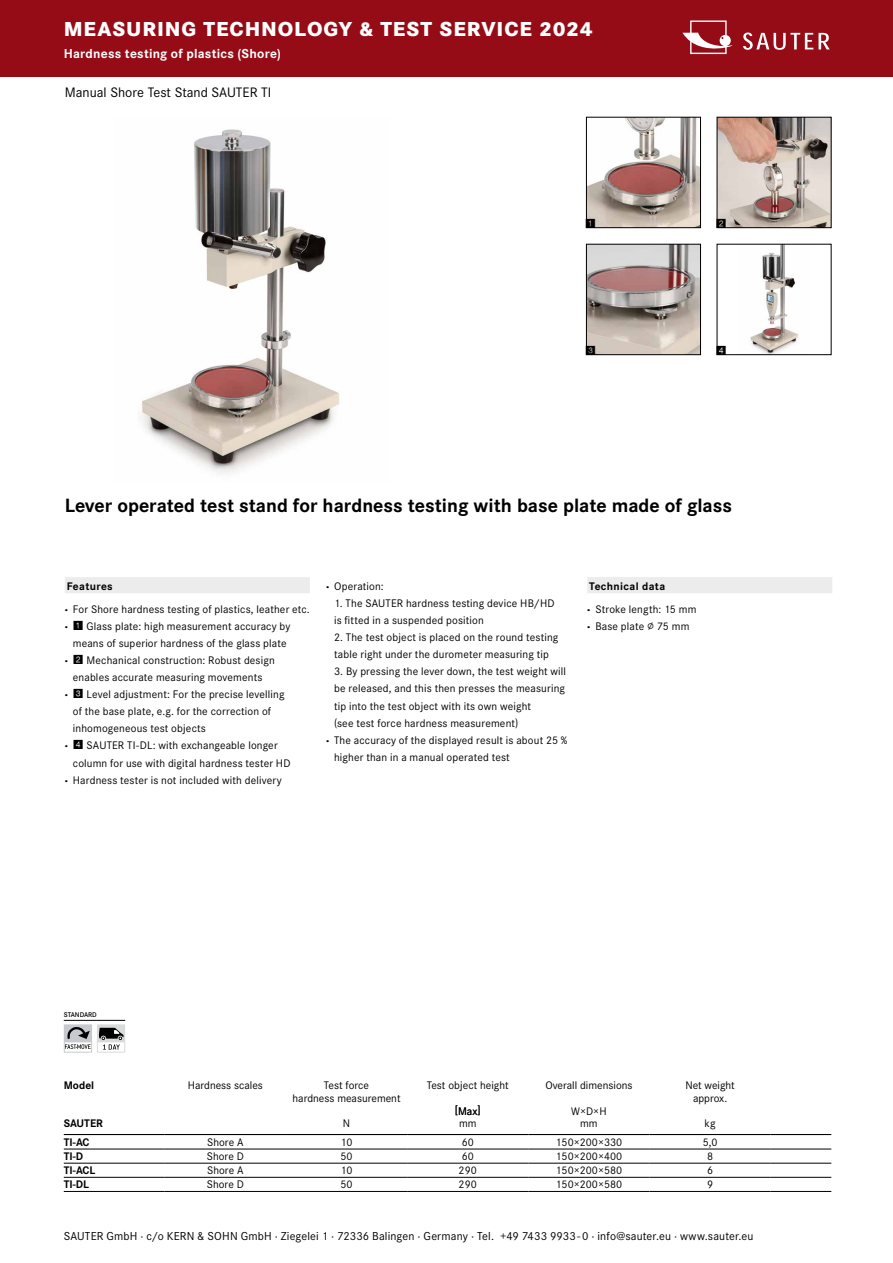
<style>
.page{position:relative;width:893px;height:1263px;background:#fff}
.page>*{position:absolute;margin:0;border:0;box-sizing:border-box;transform-origin:0 0}
.t1{font:800 21px "Corporate S Pro";letter-spacing:.045em;color:#fff}
.t2{font:700 19.95px "Corporate S Pro";color:#000}
.t3{font:14.25px "Corporate S Pro";color:#000}
.t4{font:700 13.5px "Corporate S Pro";letter-spacing:.015em;color:#fff}
.t5{font:12.45px "Square Frame Neg";color:#000}
.t6{font:12px "Corporate S Pro";letter-spacing:.01em;color:#000}
.t7{font:11.4px/12.8px "Corporate S Pro";letter-spacing:.01em;color:#000}
.t8{font:700 11.4px "Corporate S Pro";color:#000}
.t9{font:600 7.2px "Corporate S Pro";color:#000}
.s1{font-weight:700}
.s2{font-weight:800}
.s3{font-family:"Square Frame Neg";font-size:12.45px}
</style>
<div class="page">
<hr style="left:64px;top:1134px;width:101px;height:1px;background:#000">
<hr style="left:165px;top:1134px;width:121px;height:1px;background:#000">
<hr style="left:286px;top:1134px;width:121px;height:1px;background:#000">
<hr style="left:407px;top:1134px;width:121px;height:1px;background:#000">
<hr style="left:528px;top:1134px;width:121px;height:1px;background:#000">
<hr style="left:649px;top:1134px;width:122px;height:1px;background:#000">
<hr style="left:771px;top:1134px;width:60px;height:1px;background:#000">
<hr style="left:64px;top:1149px;width:101px;height:1px;background:#000">
<hr style="left:165px;top:1149px;width:121px;height:1px;background:#000">
<hr style="left:286px;top:1149px;width:121px;height:1px;background:#000">
<hr style="left:407px;top:1149px;width:121px;height:1px;background:#000">
<hr style="left:528px;top:1149px;width:121px;height:1px;background:#000">
<hr style="left:649px;top:1149px;width:122px;height:1px;background:#000">
<hr style="left:771px;top:1149px;width:60px;height:1px;background:#000">
<hr style="left:64px;top:1163px;width:101px;height:1px;background:#000">
<hr style="left:165px;top:1163px;width:121px;height:1px;background:#000">
<hr style="left:286px;top:1163px;width:121px;height:1px;background:#000">
<hr style="left:407px;top:1163px;width:121px;height:1px;background:#000">
<hr style="left:528px;top:1163px;width:121px;height:1px;background:#000">
<hr style="left:649px;top:1163px;width:122px;height:1px;background:#000">
<hr style="left:771px;top:1163px;width:60px;height:1px;background:#000">
<hr style="left:64px;top:1177px;width:101px;height:1px;background:#000">
<hr style="left:165px;top:1177px;width:121px;height:1px;background:#000">
<hr style="left:286px;top:1177px;width:121px;height:1px;background:#000">
<hr style="left:407px;top:1177px;width:121px;height:1px;background:#000">
<hr style="left:528px;top:1177px;width:121px;height:1px;background:#000">
<hr style="left:649px;top:1177px;width:122px;height:1px;background:#000">
<hr style="left:771px;top:1177px;width:60px;height:1px;background:#000">
<hr style="left:64px;top:1191px;width:101px;height:1px;background:#000">
<hr style="left:165px;top:1191px;width:121px;height:1px;background:#000">
<hr style="left:286px;top:1191px;width:121px;height:1px;background:#000">
<hr style="left:407px;top:1191px;width:121px;height:1px;background:#000">
<hr style="left:528px;top:1191px;width:121px;height:1px;background:#000">
<hr style="left:649px;top:1191px;width:122px;height:1px;background:#000">
<hr style="left:771px;top:1191px;width:60px;height:1px;background:#000">
<img style="left:140px;top:129px;width:200px;height:344px">
<img style="left:588px;top:119px;width:111px;height:107px">
<div style="left:586px;top:117px;width:115px;height:111px;border:1px solid #000"></div>
<img style="left:719px;top:119px;width:110px;height:107px">
<div style="left:717px;top:117px;width:114px;height:111px;border:1px solid #000"></div>
<img style="left:588px;top:246px;width:111px;height:107px">
<div style="left:586px;top:244px;width:115px;height:111px;border:1px solid #000"></div>
<img style="left:750px;top:246px;width:48px;height:107px">
<svg style="left:64px;top:1020px;width:61px;height:33px"></svg>
<div style="left:587px;top:577px;width:245px;height:16px;background:#ececec"></div>
<div style="left:65px;top:577px;width:245px;height:16px;background:#ececec"></div>
<div style="left:0;top:0;width:893px;height:76px;background:#950c17"></div>
<svg style="left:682px;top:20px;width:51px;height:34px"></svg>
<svg style="left:743px;top:33px;width:87px;height:17px"></svg>
<h1 class="t1" style="left:64px;top:12px;width:530px">MEASURING TECHNOLOGY &amp; TEST SERVICE 2024</h1>
<p class="t4" style="left:64px;top:43px;width:219px">Hardness testing of plastics (Shore)</p>
<p class="t3" style="left:65px;top:81px;width:208px">Manual Shore Test Stand SAUTER TI</p>
<p class="t5" style="left:585px;top:216px;width:12px">1</p>
<p class="t5" style="left:716px;top:216px;width:12px">2</p>
<p class="t5" style="left:585px;top:343px;width:12px">3</p>
<p class="t5" style="left:716px;top:343px;width:12px">4</p>
<h2 class="t2" style="left:65px;top:490px;width:669px">Lever operated test stand for hardness testing with base plate made of glass</h2>
<p class="t7" style="left:65px;top:574px;width:247px;line-height:22.8px"><span class="s1">Features<br></span><span class="s2">·</span> For Shore hardness testing of plastics, leather etc.</p>
<p class="t7" style="left:65px;top:619px;width:227px"><span class="s2">·</span> <span class="s3">1</span> Glass plate: high measurement accuracy by</p>
<p class="t7" style="left:73px;top:636px;width:215px">means of superior hardness of the glass plate</p>
<p class="t7" style="left:65px;top:653px;width:212px"><span class="s2">·</span> <span class="s3">2</span> Mechanical construction: Robust design</p>
<p class="t7" style="left:73px;top:670px;width:191px">enables accurate measuring movements</p>
<p class="t7" style="left:65px;top:687px;width:221px"><span class="s2">·</span> <span class="s3">3</span> Level adjustment: For the precise levelling</p>
<p class="t7" style="left:73px;top:704px;width:200px">of the base plate, e.g. for the correction of</p>
<p class="t7" style="left:73px;top:721px;width:135px">inhomogeneous test objects</p>
<p class="t7" style="left:65px;top:738px;width:214px"><span class="s2">·</span> <span class="s3">4</span> SAUTER TI-DL: with exchangeable longer</p>
<p class="t7" style="left:73px;top:756px;width:219px">column for use with digital hardness tester HD</p>
<p class="t7" style="left:65px;top:773px;width:219px"><span class="s2">·</span> Hardness tester is not included with delivery</p>
<p class="t7" style="left:326px;top:579px;width:59px"><span class="s2">·</span> Operation:</p>
<p class="t7" style="left:334px;top:594px;width:222px;line-height:17.1px">1. The SAUTER hardness testing device HB/HD is fitted in a suspended position</p>
<p class="t7" style="left:334px;top:628px;width:226px;line-height:17.1px">2. The test object is placed on the round testing table right under the durometer measuring tip</p>
<p class="t7" style="left:334px;top:664px;width:233px">3. By pressing the lever down, the test weight will</p>
<p class="t7" style="left:334px;top:681px;width:232px">be released, and this then presses the measuring</p>
<p class="t7" style="left:334px;top:699px;width:199px">tip into the test object with its own weight</p>
<p class="t7" style="left:334px;top:716px;width:186px">(see test force hardness measurement)</p>
<p class="t7" style="left:326px;top:733px;width:243px"><span class="s2">·</span> The accuracy of the displayed result is about 25 %</p>
<p class="t7" style="left:334px;top:750px;width:177px">higher than in a manual operated test</p>
<p class="t7" style="left:587px;top:574px;width:111px;line-height:22.8px"><span class="s1">Technical data<br></span><span class="s2">·</span> Stroke length: 15 mm</p>
<p class="t7" style="left:587px;top:619px;width:104px"><span class="s2">·</span> Base plate ∅ 75 mm</p>
<p class="t9" style="left:64px;top:1009px;width:35px">STANDARD</p>
<p class="t8" style="left:64px;top:1076px;width:32px">Model</p>
<p class="t7" style="left:188px;top:1078px;width:77px">Hardness scales</p>
<p class="t7" style="left:292px;top:1078px;width:110px;text-align:center">Test force<br>hardness measurement</p>
<p class="t7" style="left:427px;top:1078px;width:83px">Test object height</p>
<p class="t7" style="left:455px;top:1103px;width:27px">[Max]</p>
<p class="t7" style="left:545px;top:1078px;width:89px">Overall dimensions</p>
<p class="t7" style="left:571px;top:1103px;width:37px">W×D×H</p>
<p class="t7" style="left:685px;top:1078px;width:51px;text-align:center">Net weight approx.</p>
<p class="t8" style="left:64px;top:1114px;width:41px">SAUTER</p>
<p class="t7" style="left:343px;top:1116px;width:9px">N</p>
<p class="t7" style="left:459px;top:1116px;width:19px">mm</p>
<p class="t7" style="left:580px;top:1116px;width:19px">mm</p>
<p class="t7" style="left:705px;top:1116px;width:13px">kg</p>
<p class="t8" style="left:64px;top:1133px;width:27px">TI-AC</p>
<p class="t7" style="left:207px;top:1135px;width:38px">Shore A</p>
<p class="t7" style="left:340px;top:1135px;width:14px">10</p>
<p class="t7" style="left:462px;top:1135px;width:14px">60</p>
<p class="t7" style="left:555px;top:1135px;width:68px">150×200×330</p>
<p class="t7" style="left:703px;top:1135px;width:16px">5,0</p>
<p class="t8" style="left:64px;top:1147px;width:21px">TI-D</p>
<p class="t7" style="left:207px;top:1149px;width:39px">Shore D</p>
<p class="t7" style="left:340px;top:1149px;width:14px">50</p>
<p class="t7" style="left:462px;top:1149px;width:14px">60</p>
<p class="t7" style="left:555px;top:1149px;width:68px">150×200×400</p>
<p class="t7" style="left:707px;top:1149px;width:8px">8</p>
<p class="t8" style="left:64px;top:1161px;width:33px">TI-ACL</p>
<p class="t7" style="left:207px;top:1163px;width:38px">Shore A</p>
<p class="t7" style="left:340px;top:1163px;width:14px">10</p>
<p class="t7" style="left:459px;top:1163px;width:20px">290</p>
<p class="t7" style="left:555px;top:1163px;width:68px">150×200×580</p>
<p class="t7" style="left:707px;top:1163px;width:8px">6</p>
<p class="t8" style="left:64px;top:1175px;width:27px">TI-DL</p>
<p class="t7" style="left:207px;top:1177px;width:39px">Shore D</p>
<p class="t7" style="left:340px;top:1177px;width:14px">50</p>
<p class="t7" style="left:459px;top:1177px;width:20px">290</p>
<p class="t7" style="left:555px;top:1177px;width:68px">150×200×580</p>
<p class="t7" style="left:707px;top:1177px;width:8px">9</p>
<p class="t3" style="left:64px;top:1219px;width:17px">74</p>
<p class="t7" style="left:107px;top:1223px;width:130px">Hardness Testing of Plastics</p>
<p class="t6" style="left:64px;top:1227px;width:691px">SAUTER GmbH · c/o KERN &amp; SOHN GmbH · Ziegelei 1 · 72336 Balingen · Germany · Tel. +49 7433 9933 - 0 · info@sauter.eu · www.sauter.eu</p>
</div>
